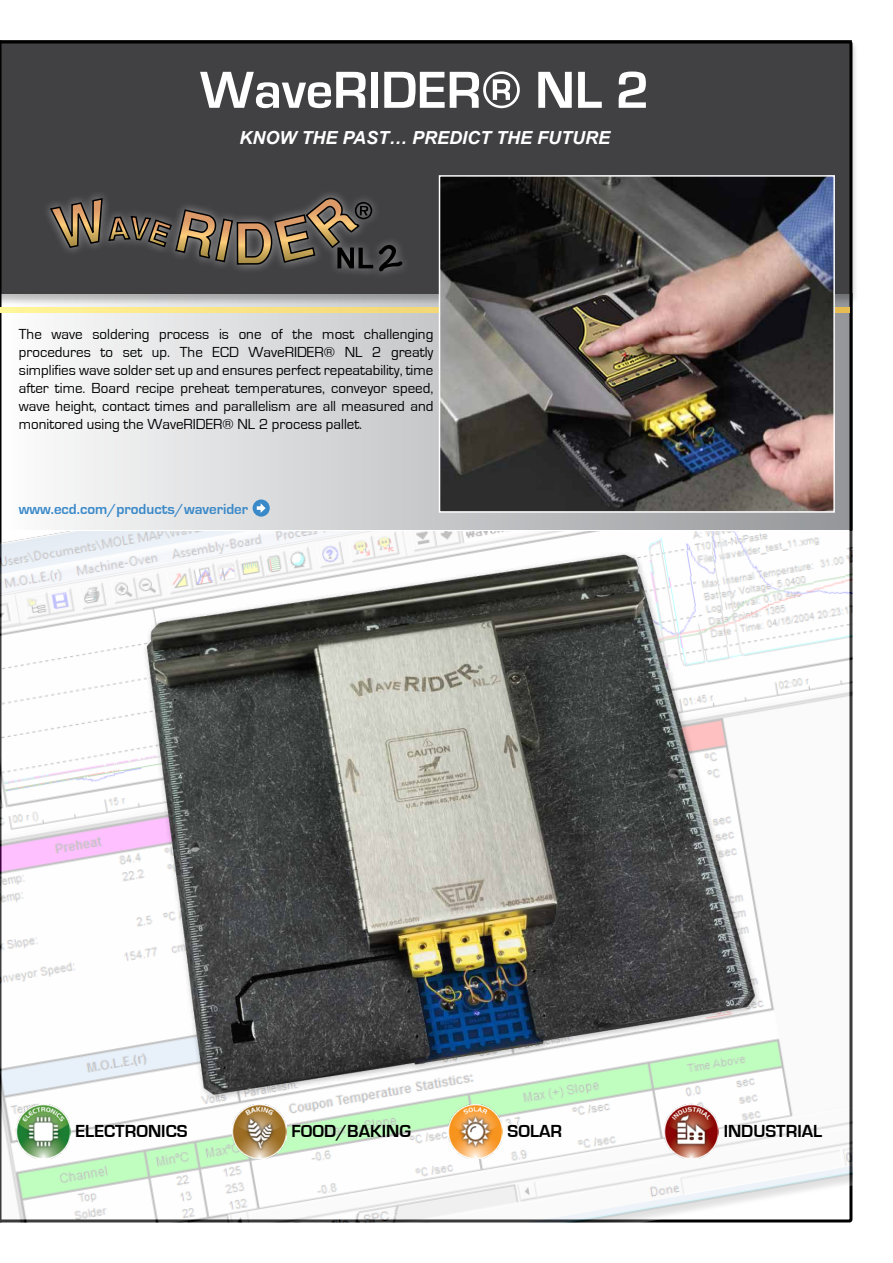
<style>
.page{position:relative;width:893px;height:1263px;background:#fff}
.page>*{position:absolute;margin:0;border:0;box-sizing:border-box;transform-origin:0 0}
.t1{font:700 54px "Eurostile";color:#fff}
.t2{font:700 18px "Eurostile";color:#000}
.t3{font:italic 700 18px "Arial";color:#fff}
.t4{font:15px/18px "Eurostile";color:#000;text-align:justify}
.t5{font:700 15px "Eurostile";color:#3a89c9}
</style>
<div class="page">
<svg style="left:2px;top:41px;width:850px;height:490px;background:#858586"></svg>
<hr style="left:0;top:41px;width:2px;height:1181px;background:#000">
<svg style="left:0;top:307px;width:849px;height:6px;background:#f9e485"></svg>
<img style="left:0;top:531px;width:853px;height:691px">
<hr style="left:0;top:932px;width:3px;height:130px;background:#000;opacity:.25">
<div style="left:42px;top:188px;width:369px;height:92px;background:#414042"></div>
<svg style="left:50px;top:198px;width:323px;height:70px"></svg>
<svg style="left:379px;top:245px;width:23px;height:26px"></svg>
<img style="left:16px;top:1104px;width:54px;height:54px">
<img style="left:232px;top:1150px;width:54px;height:8px">
<img style="left:448px;top:1150px;width:54px;height:8px">
<img style="left:664px;top:1150px;width:54px;height:8px">
<div style="left:253px;top:499px;width:17px;height:18px;background:#3a89c9;border-radius:50%"></div>
<svg style="left:257px;top:503px;width:9px;height:10px"></svg>
<img style="left:122px;top:531px;width:648px;height:619px">
<img style="left:442px;top:178px;width:390px;height:332px">
<div style="left:439px;top:175px;width:396px;height:338px;border:2px solid #fff"></div>
<h1 class="t1" style="left:200px;top:61px;width:451px">WaveRIDER® NL 2</h1>
<p class="t3" style="left:239px;top:125px;width:372px">KNOW THE PAST… PREDICT THE FUTURE</p>
<p class="t4" style="left:19px;top:325px;width:416px">The wave soldering process is one of the most challenging procedures to set up. The ECD WaveRIDER® NL 2 greatly simplifies wave solder set up and ensures perfect repeatability, time after time. Board recipe preheat temperatures, conveyor speed, wave height, contact times and parallelism are all measured and monitored using the WaveRIDER® NL 2 process pallet.</p>
<p class="t5" style="left:19px;top:500px;width:231px">www.ecd.com/products/waverider</p>
<p class="t2" style="left:76px;top:1121px;width:113px">ELECTRONICS</p>
<p class="t2" style="left:292px;top:1121px;width:121px">FOOD/BAKING</p>
<p class="t2" style="left:508px;top:1121px;width:56px">SOLAR</p>
<p class="t2" style="left:724px;top:1121px;width:100px">INDUSTRIAL</p>
</div>
